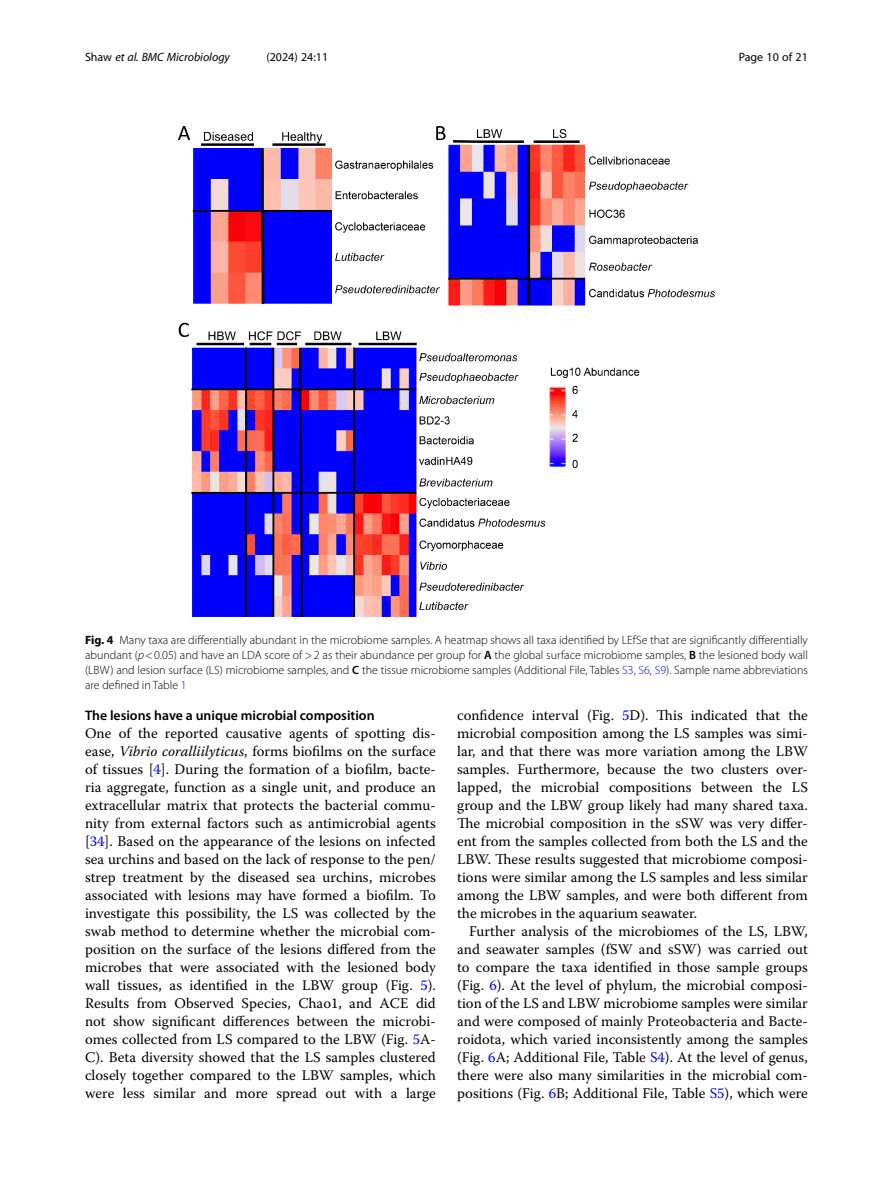
<style>
.page{position:relative;width:893px;height:1191px;background:#fff}
.page>*{position:absolute;margin:0;border:0;box-sizing:border-box;transform-origin:0 0}
.Body_Text{font:14.7px/18px "Warnock Pro";color:#000;text-align:justify}
.Body_Text_Indent{font:14.7px/18px "Warnock Pro";color:#000;text-align:justify}
.Head_2{font:600 13.8px "Myriad Pro";color:#000}
.Figure_Caption{font:300 12px/15px "Myriad Pro";color:#000;text-align:justify}
.t1{font:italic 12px "Myriad Pro";color:#000}
.t2{font:12px "Myriad Pro";color:#000}
.s1{font-style:normal}
.s2{font-weight:700}
.s3{font-style:italic}
.s4{font-weight:600}
.s5{color:#00f}
</style>
<div class="page">
<img style="left:178px;top:126px;width:536px;height:490px">
<p class="t1" style="left:85px;top:50px;width:146px"><span class="s1">Shaw</span> et al. BMC Microbiology</p>
<p class="t2" style="left:266px;top:50px;width:63px">(2024) 24:11</p>
<p class="t2" style="left:739px;top:50px;width:71px">Page 10 of 21</p>
<p class="Figure_Caption" style="left:85px;top:632px;width:724px"><span class="s2">Fig. 4</span> Many taxa are differentially abundant in the microbiome samples. A heatmap shows all taxa identified by LEfSe that are significantly differentially abundant (<span class="s3">p</span>&lt;0.05) and have an LDA score of &gt;2 as their abundance per group for <span class="s4">A</span> the global surface microbiome samples, <span class="s4">B</span> the lesioned body wall (LBW) and lesion surface (LS) microbiome samples, and <span class="s4">C</span> the tissue microbiome samples (Additional File, Tables <span class="s5">S3</span>, <span class="s5">S6</span>, <span class="s5">S9</span>). Sample name abbreviations are defined in Table <span class="s5">1</span></p>
<p class="Head_2" style="left:85px;top:707px;width:291px">The lesions have a unique microbial composition</p>
<p class="Body_Text" style="left:85px;top:724px;width:352px">One of the reported causative agents of spotting dis&shy;ease, <span class="s3">Vibrio coralliilyticus</span>, forms biofilms on the surface of tissues [<span class="s5">4</span>]. During the formation of a biofilm, bacte&shy;ria aggregate, function as a single unit, and produce an extracellular matrix that protects the bacterial commu&shy;nity from external factors such as antimicrobial agents [<span class="s5">34</span>]. Based on the appearance of the lesions on infected sea urchins and based on the lack of response to the pen/ strep treatment by the diseased sea urchins, microbes associated with lesions may have formed a biofilm. To investigate this possibility, the LS was collected by the swab method to determine whether the microbial com&shy;position on the surface of the lesions differed from the microbes that were associated with the lesioned body wall tissues, as identified in the LBW group (Fig. <span class="s5">5</span>).<br>Results from Observed Species, Chao1, and ACE did not show significant differences between the microbi&shy;omes collected from LS compared to the LBW (Fig. <span class="s5">5</span>A-C). Beta diversity showed that the LS samples clustered closely together compared to the LBW samples, which were less similar and more spread out with a large</p>
<p class="Body_Text" style="left:457px;top:706px;width:352px">confidence interval (Fig. <span class="s5">5</span>D). This indicated that the microbial composition among the LS samples was simi&shy;lar, and that there was more variation among the LBW samples. Furthermore, because the two clusters over&shy;lapped, the microbial compositions between the LS group and the LBW group likely had many shared taxa.<br>The microbial composition in the sSW was very differ&shy;ent from the samples collected from both the LS and the LBW. These results suggested that microbiome composi&shy;tions were similar among the LS samples and less similar among the LBW samples, and were both different from the microbes in the aquarium seawater.</p>
<p class="Body_Text_Indent" style="left:457px;top:922px;width:352px;text-indent:12px">Further analysis of the microbiomes of the LS, LBW, and seawater samples (fSW and sSW) was carried out to compare the taxa identified in those sample groups (Fig. <span class="s5">6</span>). At the level of phylum, the microbial composi&shy;tion of the LS and LBW microbiome samples were similar and were composed of mainly Proteobacteria and Bacte&shy;roidota, which varied inconsistently among the samples (Fig. <span class="s5">6</span>A; Additional File, Table <span class="s5">S4</span>). At the level of genus, there were also many similarities in the microbial com&shy;positions (Fig. <span class="s5">6</span>B; Additional File, Table <span class="s5">S5</span>), which were</p>
</div>
